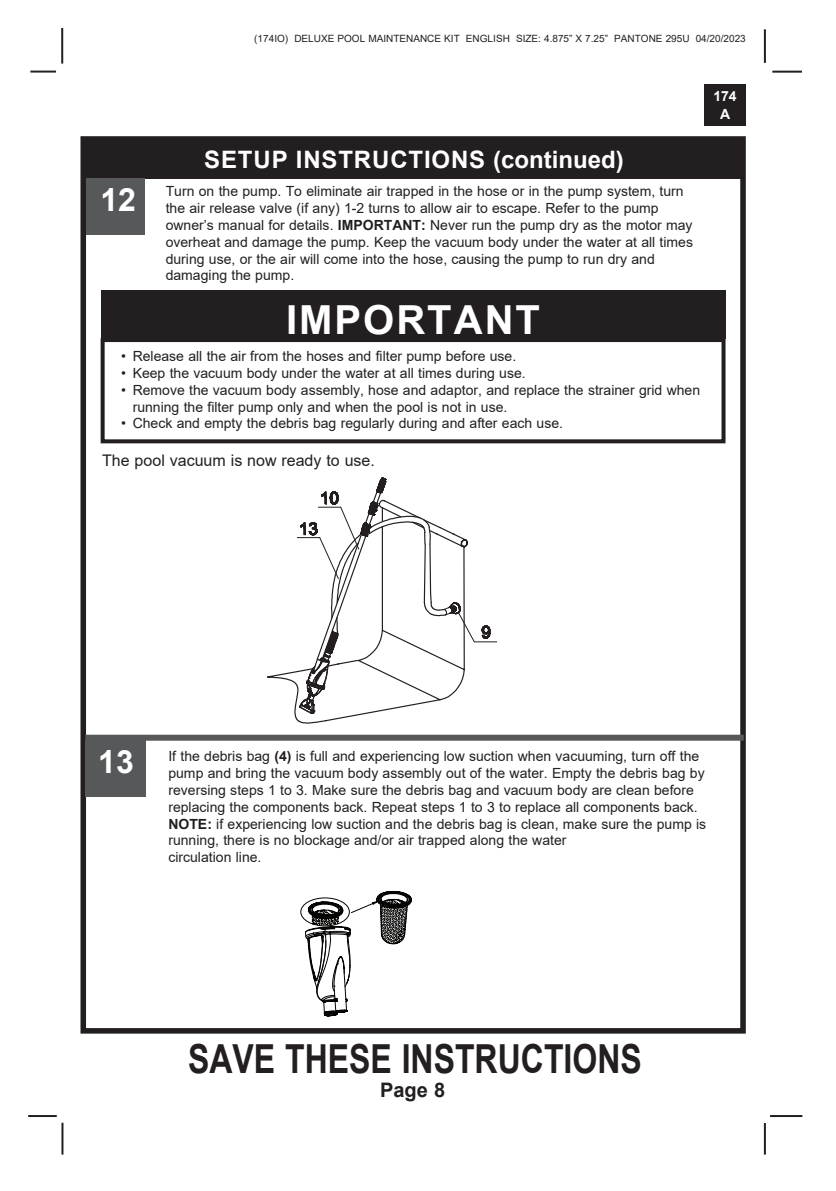
<style>
.page{position:relative;width:836px;height:1191px;background:#fff}
.page>*{position:absolute;margin:0;border:0;box-sizing:border-box;transform-origin:0 0}
.t1{font:700 40px "Arial";color:#231f20;scale:.8 1}
.t2{font:700 40px "Arial";letter-spacing:.05em;color:#fff}
.t3{font:700 32px "Arial";color:#fff}
.t4{font:700 24px "Arial";letter-spacing:.035em;color:#fff}
.t5{font:700 20px "Arial";color:#231f20}
.t6{font:16px "Arial";color:#231f20}
.t7{font:14px/16.8px "Arial";color:#231f20}
.t8{font:700 14px/18px "Arial";color:#fff;text-align:center}
.t9{font:10px "Arial";color:#231f20}
.s1{font-weight:700}
</style>
<div class="page">
<hr style="left:769px;top:1115px;width:33px;height:2px;background:#231f20">
<hr style="left:772px;top:71px;width:29px;height:2px;background:#231f20">
<hr style="left:763px;top:29px;width:2px;height:34px;background:#231f20">
<hr style="left:763px;top:1123px;width:2px;height:31px;background:#231f20">
<div style="left:80px;top:136px;width:665px;height:897px;border:6px solid #231f20"></div>
<div style="left:704px;top:84px;width:41px;height:41px;background:#231f20"></div>
<hr style="left:30px;top:71px;width:26px;height:2px;background:#231f20">
<hr style="left:61px;top:28px;width:2px;height:36px;background:#231f20">
<hr style="left:61px;top:1122px;width:2px;height:32px;background:#231f20">
<hr style="left:28px;top:1115px;width:29px;height:2px;background:#231f20">
<div style="left:86px;top:140px;width:654px;height:39px;background:#231f20"></div>
<div style="left:86px;top:178px;width:58px;height:57px;background:#57585a"></div>
<svg style="left:228px;top:477px;width:280px;height:539px"></svg>
<div style="left:300px;top:897px;width:49px;height:29px;border:1px solid #040503;border-radius:50%"></div>
<div style="left:85px;top:740px;width:60px;height:57px;background:#57585a"></div>
<div style="left:85px;top:734px;width:658px;height:6px;background:#57585a"></div>
<div style="left:100px;top:290px;width:625px;height:49px;background:#231f20"></div>
<div style="left:101px;top:338px;width:624px;height:105px;border:4px solid #231f20"></div>
<p class="t9" style="left:254px;top:31px;width:493px">(174IO) DELUXE POOL MAINTENANCE KIT ENGLISH SIZE: 4.875” X 7.25” PANTONE 295U 04/20/2023</p>
<p class="t4" style="left:204px;top:142px;width:421px">SETUP INSTRUCTIONS (continued)</p>
<p class="t3" style="left:100px;top:177px;width:37px">12</p>
<p class="t7" style="left:166px;top:183px;width:528px">Turn on the pump. To eliminate air trapped in the hose or in the pump system, turn the air release valve (if any) 1-2 turns to allow air to escape. Refer to the pump owner’s manual for details. <span class="s1">IMPORTANT:</span> Never run the pump dry as the motor may overheat and damage the pump. Keep the vacuum body under the water at all times during use, or the air will come into the hose, causing the pump to run dry and</p>
<p class="t7" style="left:166px;top:267px;width:130px">damaging the pump.</p>
<p class="t2" style="left:286px;top:292px;width:255px">IMPORTANT</p>
<p class="t7" style="left:121px;top:348px;width:396px">• Release all the air from the hoses and filter pump before use.</p>
<p class="t7" style="left:121px;top:364px;width:406px">• Keep the vacuum body under the water at all times during use.</p>
<p class="t7" style="left:121px;top:381px;width:580px">• Remove the vacuum body assembly, hose and adaptor, and replace the strainer grid when</p>
<p class="t7" style="left:133px;top:398px;width:376px">running the filter pump only and when the pool is not in use.</p>
<p class="t7" style="left:121px;top:415px;width:443px">• Check and empty the debris bag regularly during and after each use.</p>
<p class="t6" style="left:102px;top:450px;width:274px">The pool vacuum is now ready to use.</p>
<p class="t8" style="left:713px;top:87px;width:25px">174<br>A</p>
<p class="t3" style="left:98px;top:739px;width:37px">13</p>
<p class="t7" style="left:168px;top:748px;width:537px">If the debris bag <span class="s1">(4)</span> is full and experiencing low suction when vacuuming, turn off the pump and bring the vacuum body assembly out of the water. Empty the debris bag by reversing steps 1 to 3. Make sure the debris bag and vacuum body are clean before replacing the components back. Repeat steps 1 to 3 to replace all components back.</p>
<p class="t7" style="left:168px;top:815px;width:539px"><span class="s1">NOTE:</span> if experiencing low suction and the debris bag is clean, make sure the pump is running, there is no blockage and/or air trapped along the water</p>
<p class="t7" style="left:168px;top:848px;width:94px">circulation line.</p>
<h1 class="t1" style="left:188px;top:1030px;width:568px">SAVE THESE INSTRUCTIONS</h1>
<h3 class="t5" style="left:380px;top:1075px;width:67px">Page 8</h3>
</div>
